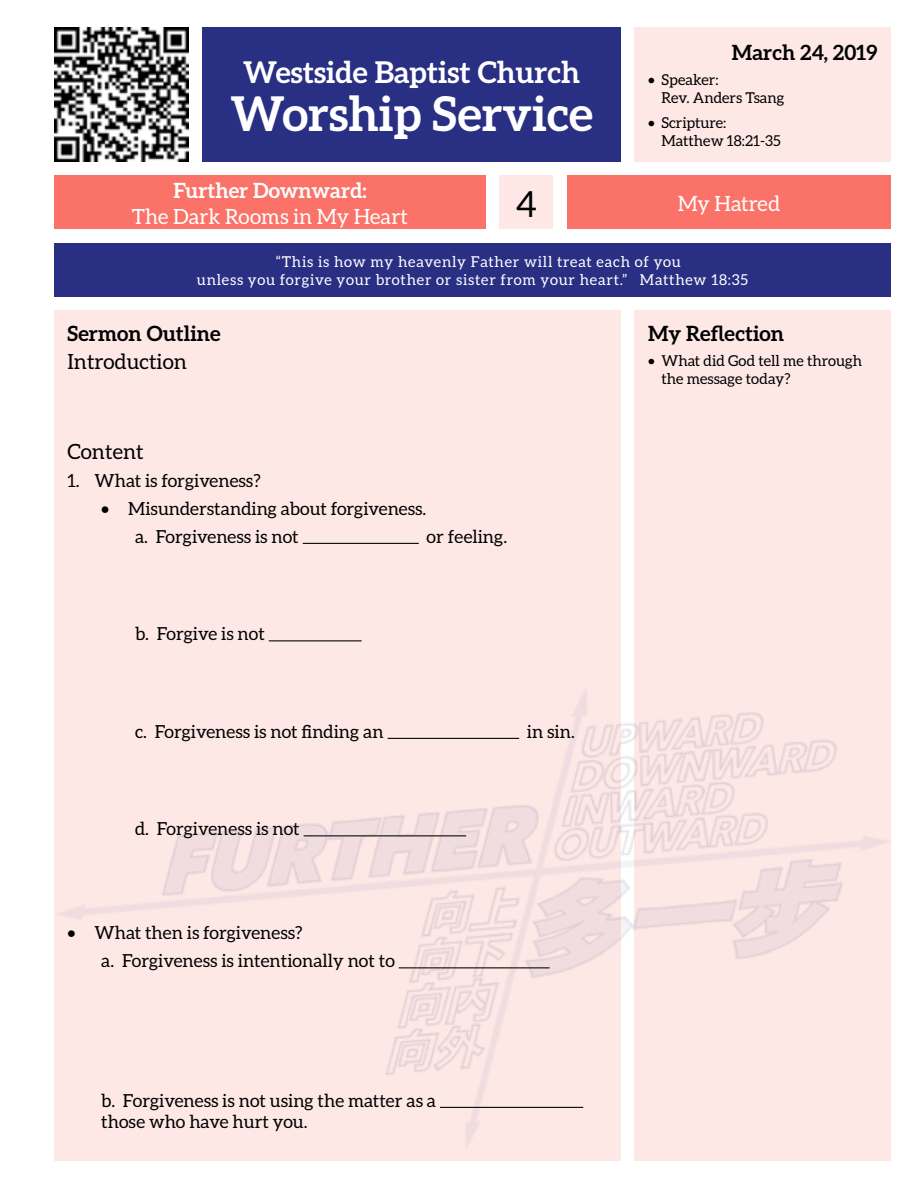
<style>
.page{position:relative;width:918px;height:1188px;background:#fff}
.page>*{position:absolute;margin:0;border:0;box-sizing:border-box;transform-origin:0 0}
.t1{font:700 48px "Aleo";color:#fff}
.t2{font:36px "Aleo";color:#000}
.t3{font:700 30px "Aleo";color:#fff}
.t4{font:700 21px "Aleo";color:#000}
.t5{font:21px "Aleo";color:#fff}
.t6{font:21px "Aleo";color:#000}
.t7{font:700 21px "Aleo";color:#fff}
.t8{font:18px/27.8px "Aleo";color:#000}
.t9{font:15px/18px "Aleo";letter-spacing:.05em;color:#fff}
.t10{font:15px/18px "Aleo";color:#000}
</style>
<div class="page">
<div style="left:202px;top:27px;width:419px;height:135px;background:#292f83"></div>
<img style="left:54px;top:27px;width:135px;height:135px">
<div style="left:54px;top:176px;width:432px;height:54px;background:#fa7268"></div>
<div style="left:567px;top:176px;width:324px;height:54px;background:#fa7268"></div>
<div style="left:54px;top:243px;width:837px;height:54px;background:#292f83"></div>
<div style="left:54px;top:310px;width:567px;height:851px;background:#fde8e6"></div>
<hr style="left:303px;top:543px;width:116px;height:1px;background:#000">
<hr style="left:269px;top:640px;width:93px;height:1px;background:#000">
<div style="left:634px;top:310px;width:257px;height:851px;background:#fde8e6"></div>
<div style="left:634px;top:27px;width:257px;height:135px;background:#fde8e6"></div>
<div style="left:500px;top:176px;width:54px;height:54px;background:#fde8e6"></div>
<img style="left:59px;top:690px;width:828px;height:457px">
<h3 class="t3" style="left:243px;top:54px;width:339px">Westside Baptist Church</h3>
<h1 class="t1" style="left:230px;top:86px;width:364px">Worship Service</h1>
<p class="t7" style="left:173px;top:179px;width:195px">Further Downward:</p>
<p class="t5" style="left:132px;top:204px;width:278px">The Dark Rooms in My Heart</p>
<h2 class="t2" style="left:516px;top:184px;width:23px">4</h2>
<p class="t4" style="left:732px;top:41px;width:147px">March 24, 2019</p>
<p class="t10" style="left:662px;top:70px;width:124px;text-indent:-14px">• Speaker:<br>Rev. Anders Tsang</p>
<p class="t10" style="left:662px;top:113px;width:121px;text-indent:-14px">• Scripture:<br>Matthew 18:21-35</p>
<p class="t5" style="left:678px;top:192px;width:104px">My Hatred</p>
<p class="t9" style="left:197px;top:253px;width:553px;text-indent:79px">“This is how my heavenly Father will treat each of you<br>unless you forgive your brother or sister from your heart.” Matthew 18:35</p>
<p class="t4" style="left:68px;top:321px;width:155px">Sermon Outline</p>
<p class="t6" style="left:68px;top:349px;width:121px">Introduction</p>
<p class="t4" style="left:648px;top:321px;width:138px">My Reflection</p>
<p class="t10" style="left:662px;top:351px;width:202px;text-indent:-14px">• What did God tell me through the message today?</p>
<p class="t6" style="left:68px;top:440px;width:78px">Content</p>
<p class="t8" style="left:68px;top:467px;width:195px">1. What is forgiveness?</p>
<p class="t8" style="left:135px;top:494px;width:293px;text-indent:-34px">• Misunderstanding about forgiveness. a. Forgiveness is not</p>
<p class="t8" style="left:427px;top:522px;width:82px">or feeling.</p>
<p class="t8" style="left:135px;top:620px;width:131px">b. Forgive is not</p>
<p class="t8" style="left:135px;top:717px;width:250px">c. Forgiveness is not finding an</p>
<p class="t8" style="left:527px;top:717px;width:49px">in sin.</p>
<p class="t8" style="left:135px;top:815px;width:166px">d. Forgiveness is not</p>
<p class="t8" style="left:101px;top:919px;width:295px;text-indent:-34px">• What then is forgiveness?<br>a. Forgiveness is intentionally not to</p>
<p class="t8" style="left:101px;top:1090px;width:336px;line-height:21px">b. Forgiveness is not using the matter as a those who have hurt you.</p>
</div>
